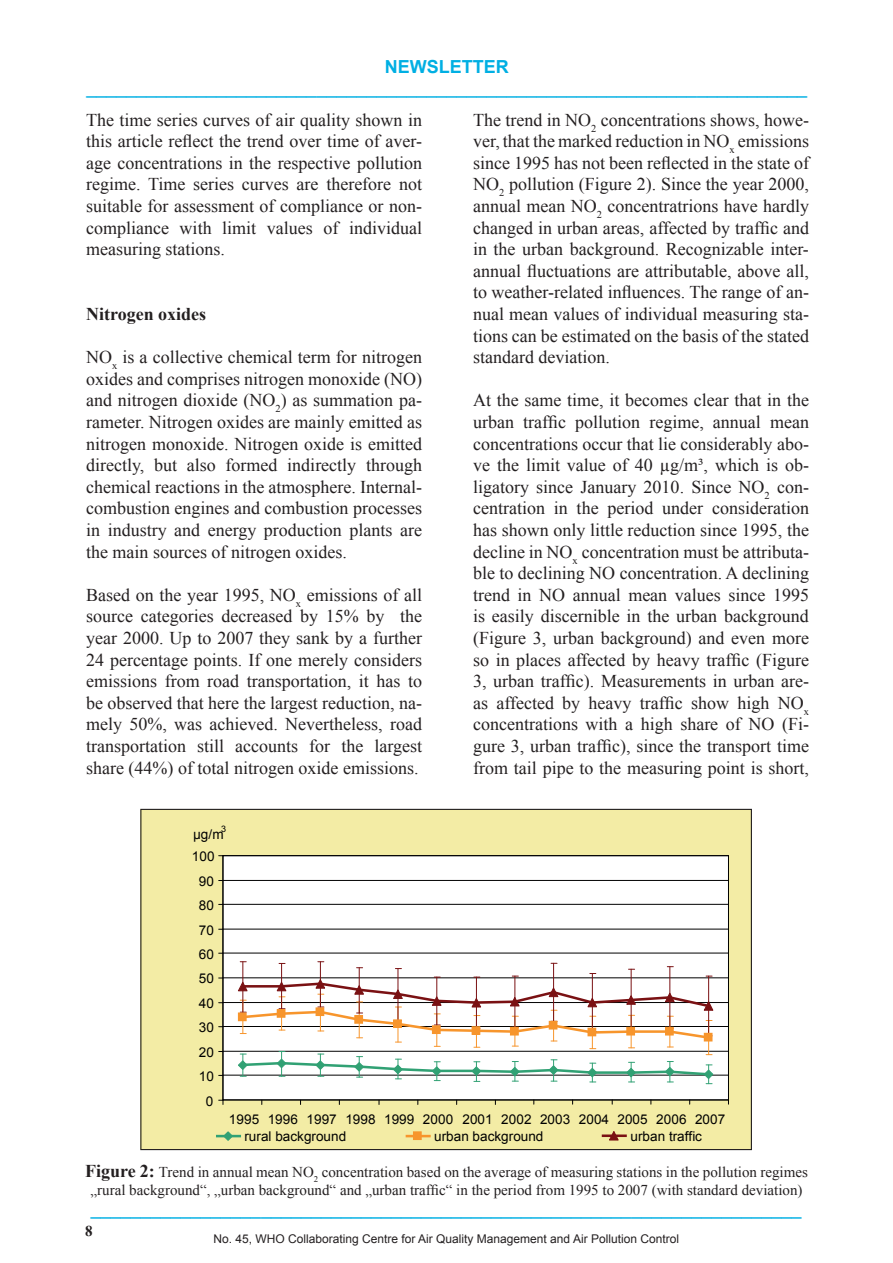
<style>
.page{position:relative;width:893px;height:1263px;background:#fff}
.page>*{position:absolute;margin:0;border:0;box-sizing:border-box;transform-origin:0 0}
.t1{font:18px/21.6px "Times New Roman";color:#231f20;text-align:justify}
.t2{font:18px "Arial";color:#00afe3}
.t3{font:700 18px "Times New Roman";color:#231f20}
.t4{font:700 18px "Arial";color:#00afe3}
.t5{font:15px/18px "Times New Roman";color:#231f20;text-align:center}
.t6{font:700 15px "Times New Roman";color:#231f20}
.t7{font:13.5px "Arial";letter-spacing:.005em;color:#000}
.t8{font:12px "Arial";color:#231f20}
.t9{font:9px "Arial";color:#000}
.s1{font-weight:700;font-size:18px}
</style>
<div class="page">
<svg style="left:142px;top:811px;width:608px;height:337px"></svg>
<p class="t4" style="left:385px;top:54px;width:126px">NEWSLETTER</p>
<p class="t2" style="left:86px;top:76px;width:722px">________________________________________________________________________</p>
<p class="t1" style="left:86px;top:108px;width:337px">The time series curves of air quality shown in this article reflect the trend over time of aver&shy;age concentrations in the respective pollution regime. Time series curves are therefore not suitable for assessment of compliance or non&shy;compliance with limit values of individual measuring stations.</p>
<p class="t3" style="left:86px;top:301px;width:122px">Nitrogen oxides</p>
<p class="t1" style="left:86px;top:346px;width:337px">NO<sub>x</sub> is a collective chemical term for nitrogen oxides and comprises nitrogen monoxide (NO) and nitrogen dioxide (NO<sub>2</sub>) as summation pa&shy;rameter. Nitrogen oxides are mainly emitted as nitrogen monoxide. Nitrogen oxide is emitted directly, but also formed indirectly through chemical reactions in the atmosphere. Internal&shy;combustion engines and combustion processes in industry and energy production plants are the main sources of nitrogen oxides.</p>
<p class="t1" style="left:86px;top:584px;width:337px">Based on the year 1995, NO<sub>x</sub> emissions of all source categories decreased by 15% by the year 2000. Up to 2007 they sank by a further 24 percentage points. If one merely considers emissions from road transportation, it has to be observed that here the largest reduction, na&shy;mely 50%, was achieved. Nevertheless, road transportation still accounts for the largest share (44%) of total nitrogen oxide emissions.</p>
<p class="t9" style="left:221px;top:823px;width:7px">3</p>
<p class="t7" style="left:193px;top:825px;width:32px">µg/m</p>
<p class="t7" style="left:192px;top:847px;width:24px">100</p>
<p class="t7" style="left:199px;top:872px;width:17px">90</p>
<p class="t7" style="left:199px;top:896px;width:17px">80</p>
<p class="t7" style="left:199px;top:921px;width:17px">70</p>
<p class="t7" style="left:199px;top:945px;width:17px">60</p>
<p class="t7" style="left:199px;top:970px;width:17px">50</p>
<p class="t7" style="left:199px;top:994px;width:17px">40</p>
<p class="t7" style="left:199px;top:1018px;width:17px">30</p>
<p class="t7" style="left:199px;top:1043px;width:17px">20</p>
<p class="t7" style="left:199px;top:1067px;width:17px">10</p>
<p class="t7" style="left:206px;top:1092px;width:9px">0</p>
<p class="t1" style="left:473px;top:108px;width:337px">The trend in NO<sub>2</sub> concentrations shows, howe&shy;ver, that the marked reduction in NO<sub>x</sub> emissions since 1995 has not been reflected in the state of NO<sub>2</sub> pollution (Figure 2). Since the year 2000, annual mean NO<sub>2</sub> concentratrions have hardly changed in urban areas, affected by traffic and in the urban background. Recognizable inter&shy;annual fluctuations are attributable, above all, to weather-related influences. The range of an&shy;nual mean values of individual measuring sta&shy;tions can be estimated on the basis of the stated standard deviation.</p>
<p class="t1" style="left:473px;top:389px;width:337px">At the same time, it becomes clear that in the urban traffic pollution regime, annual mean concentrations occur that lie considerably abo&shy;ve the limit value of 40 µg/m³, which is ob&shy;ligatory since January 2010. Since NO<sub>2</sub> con&shy;centration in the period under consideration has shown only little reduction since 1995, the decline in NO<sub>x</sub> concentration must be attributa&shy;ble to declining NO concentration. A declining trend in NO annual mean values since 1995 is easily discernible in the urban background (Figure 3, urban background) and even more so in places affected by heavy traffic (Figure 3, urban traffic). Measurements in urban are&shy;as affected by heavy traffic show high NO<sub>x </sub>concentrations with a high share of NO (Fi&shy;gure 3, urban traffic), since the transport time from tail pipe to the measuring point is short,</p>
<p class="t7" style="left:229px;top:1111px;width:498px">1995 1996 1997 1998 1999 2000 2001 2002 2003 2004 2005 2006 2007</p>
<p class="t7" style="left:244px;top:1128px;width:103px">rural background</p>
<p class="t7" style="left:434px;top:1128px;width:111px">urban background</p>
<p class="t7" style="left:630px;top:1128px;width:73px">urban traffic</p>
<p class="t5" style="left:85px;top:1163px;width:724px"><span class="s1">Figure 2:</span> Trend in annual mean NO<sub>2</sub> concentration based on the average of measuring stations in the pollution regimes „rural background“, „urban background“ and „urban traffic“ in the period from 1995 to 2007 (with standard deviation)</p>
<p class="t2" style="left:91px;top:1196px;width:712px">_______________________________________________________________________</p>
<p class="t8" style="left:213px;top:1231px;width:467px">No. 45, WHO Collaborating Centre for Air Quality Management and Air Pollution Control</p>
<p class="t6" style="left:85px;top:1221px;width:9px">8</p>
</div>
